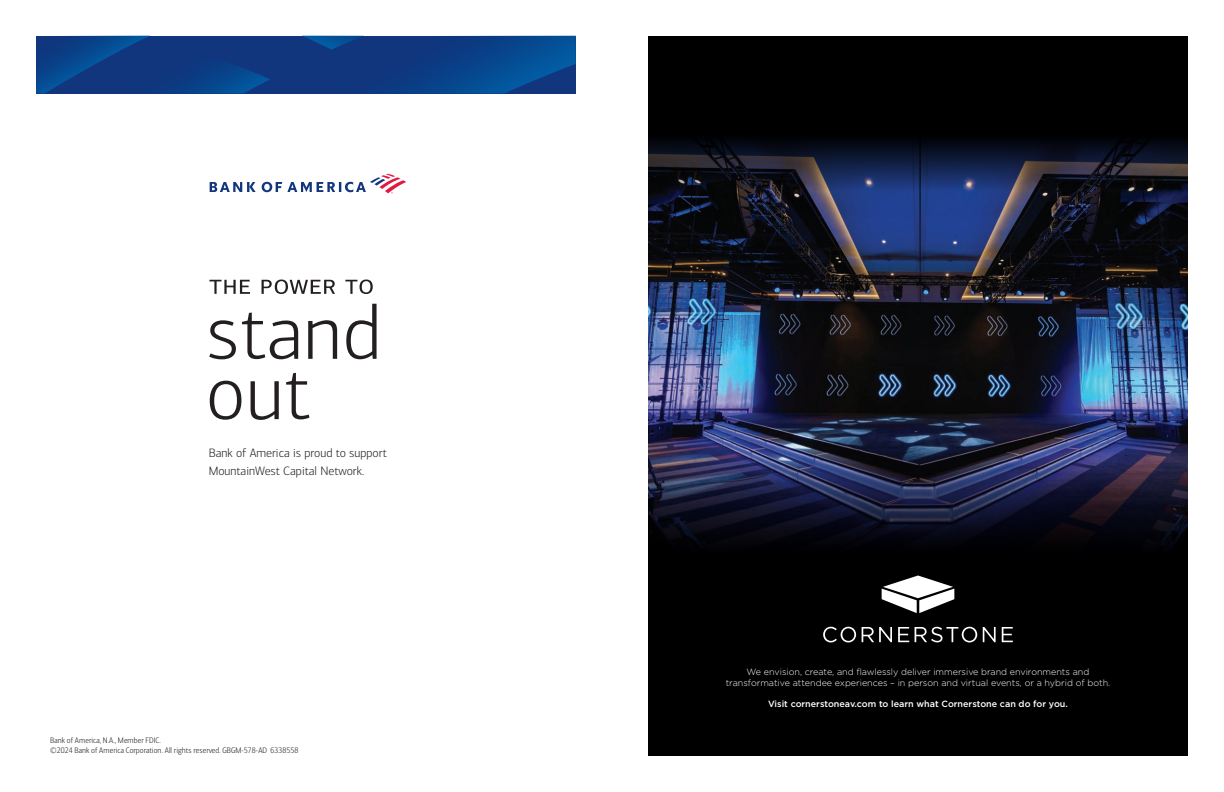
<style>
.page{position:relative;width:1224px;height:792px;background:#fff}
.page>*{position:absolute;margin:0;border:0;box-sizing:border-box;transform-origin:0 0}
.t1{font:300 77.7px/60.3px "Connections";letter-spacing:.01em;color:#231f20}
.t2{font:300 12.3px/18.4px "Connections";color:#231f20}
.t3{font:300 9px/10.8px "Gotham";color:#fff;text-align:center}
.t4{font:500 9px "Gotham";color:#fff}
.t5{font:300 8.2px/10.2px "Connections Cond";letter-spacing:.01em;color:#231f20}
</style>
<div class="page">
<img style="left:648px;top:217px;width:540px;height:198px">
<svg style="left:648px;top:415px;width:540px;height:341px;fill:#000001"></svg>
<svg style="left:882px;top:576px;width:72px;height:37px"></svg>
<svg style="left:823px;top:627px;width:33px;height:15px"></svg>
<svg style="left:862px;top:627px;width:30px;height:15px"></svg>
<svg style="left:898px;top:627px;width:11px;height:15px"></svg>
<svg style="left:915px;top:627px;width:62px;height:15px"></svg>
<svg style="left:983px;top:627px;width:13px;height:15px"></svg>
<svg style="left:1002px;top:627px;width:11px;height:15px"></svg>
<svg style="left:648px;top:36px;width:540px;height:181px;fill:#000001"></svg>
<svg style="left:210px;top:174px;width:196px;height:19px"></svg>
<svg style="left:209px;top:280px;width:41px;height:14px"></svg>
<svg style="left:262px;top:280px;width:73px;height:14px"></svg>
<svg style="left:345px;top:280px;width:28px;height:14px"></svg>
<div style="left:36px;top:36px;width:540px;height:57px;background:#11367e"></div>
<svg style="left:36px;top:36px;width:234px;height:57px"></svg>
<svg style="left:303px;top:36px;width:273px;height:57px"></svg>
<p class="t1" style="left:206px;top:303px;width:177px">stand out</p>
<p class="t2" style="left:209px;top:444px;width:180px">Bank of America is proud to support<br>MountainWest Capital Network.</p>
<p class="t5" style="left:50px;top:735px;width:250px">Bank of America, N.A., Member FDIC.<br>©2024 Bank of America Corporation. All rights reserved. GBGM-578-AD 6338558</p>
<p class="t3" style="left:726px;top:666px;width:386px">We envision, create, and flawlessly deliver immersive brand environments and transformative attendee experiences – in person and virtual events, or a hybrid of both.</p>
<p class="t4" style="left:768px;top:698px;width:301px">Visit cornerstoneav.com to learn what Cornerstone can do for you.</p>
</div>
